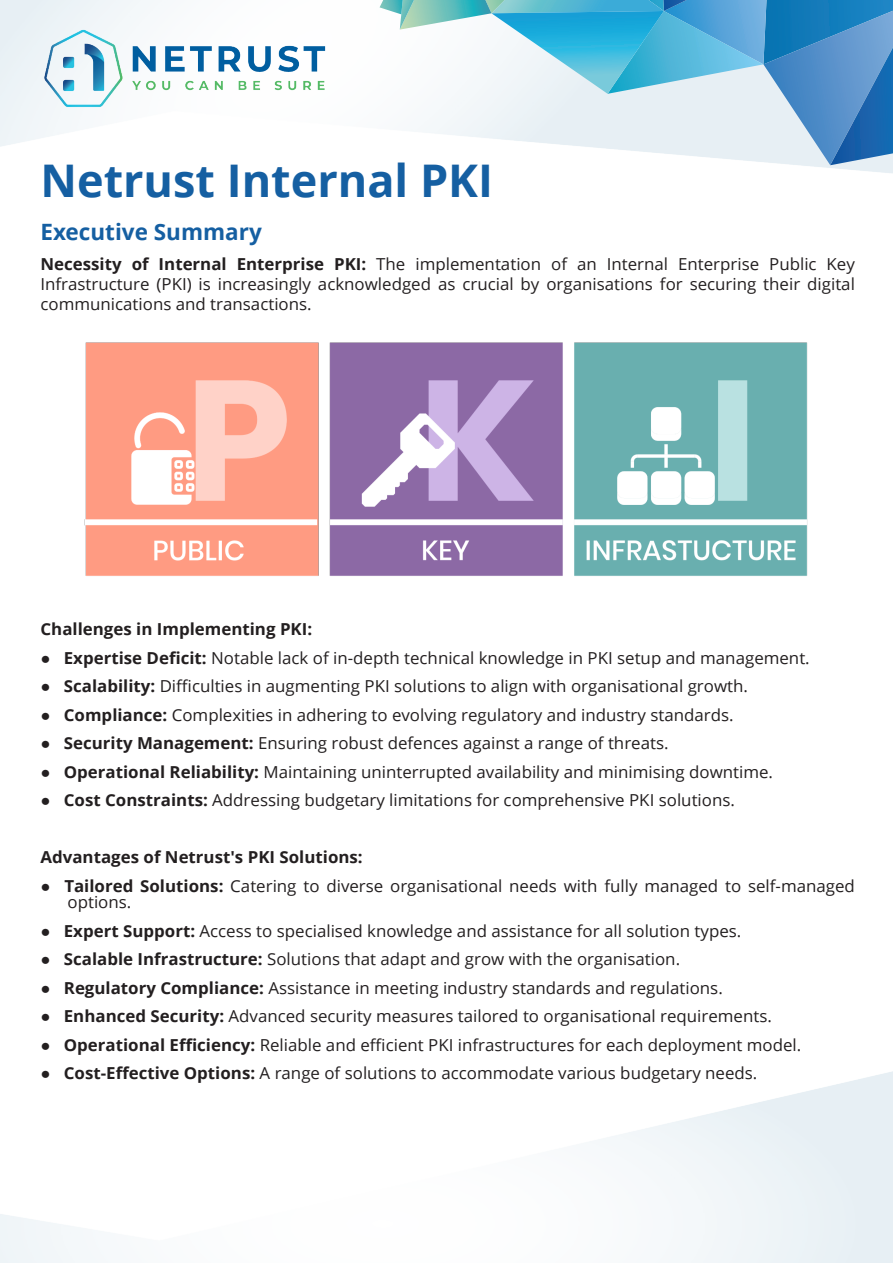
<style>
.page{position:relative;width:893px;height:1263px;background:#fff}
.page>*{position:absolute;margin:0;border:0;box-sizing:border-box;transform-origin:0 0}
.t1{font:700 45px "Open Sans";color:#155fa2}
.t2{font:700 22.5px "Open Sans";color:#155fa2}
.t3{font:16.5px/19.8px "Open Sans";color:#231f20;text-align:justify}
.t4{font:700 16.5px "Open Sans";color:#231f20}
.s1{font-weight:700}
.s2{font-family:"Arial";font-weight:700}
</style>
<div class="page">
<svg style="left:380px;top:0;width:513px;height:165px"></svg>
<img style="left:41px;top:26px;width:285px;height:85px">
<img style="left:84px;top:342px;width:724px;height:234px">
<h1 class="t1" style="left:40px;top:162px;width:454px">Netrust Internal PKI</h1>
<h2 class="t2" style="left:40px;top:223px;width:223px">Executive Summary</h2>
<p class="t3" style="left:40px;top:256px;width:816px"><span class="s1">Necessity of Internal Enterprise PKI:</span> The implementation of an Internal Enterprise Public Key Infrastructure (PKI) is increasingly acknowledged as crucial by organisations for securing their digital communications and transactions.</p>
<p class="t4" style="left:40px;top:622px;width:273px">Challenges in Implementing PKI:</p>
<p class="t3" style="left:40px;top:649px;width:771px"><span class="s2">●</span> <span class="s1">Expertise Deficit:</span> Notable lack of in-depth technical knowledge in PKI setup and management.</p>
<p class="t3" style="left:40px;top:678px;width:709px"><span class="s2">●</span> <span class="s1">Scalability:</span> Difficulties in augmenting PKI solutions to align with organisational growth.</p>
<p class="t3" style="left:40px;top:706px;width:695px"><span class="s2">●</span> <span class="s1">Compliance:</span> Complexities in adhering to evolving regulatory and industry standards.</p>
<p class="t3" style="left:40px;top:735px;width:630px"><span class="s2">●</span> <span class="s1">Security Management:</span> Ensuring robust defences against a range of threats.</p>
<p class="t3" style="left:40px;top:763px;width:734px"><span class="s2">●</span> <span class="s1">Operational Reliability:</span> Maintaining uninterrupted availability and minimising downtime.</p>
<p class="t3" style="left:40px;top:792px;width:696px"><span class="s2">●</span> <span class="s1">Cost Constraints:</span> Addressing budgetary limitations for comprehensive PKI solutions.</p>
<p class="t4" style="left:40px;top:850px;width:324px">Advantages of Netrust's PKI Solutions:</p>
<p class="t3" style="left:67px;top:879px;width:789px;line-height:16.5px;text-indent:-27px"><span class="s2">●</span> <span class="s1">Tailored Solutions:</span> Catering to diverse organisational needs with fully managed to self-managed options.</p>
<p class="t3" style="left:40px;top:922px;width:702px"><span class="s2">●</span> <span class="s1">Expert Support:</span> Access to specialised knowledge and assistance for all solution types.</p>
<p class="t3" style="left:40px;top:951px;width:641px"><span class="s2">●</span> <span class="s1">Scalable Infrastructure:</span> Solutions that adapt and grow with the organisation.</p>
<p class="t3" style="left:40px;top:979px;width:684px"><span class="s2">●</span> <span class="s1">Regulatory Compliance:</span> Assistance in meeting industry standards and regulations.</p>
<p class="t3" style="left:40px;top:1008px;width:733px"><span class="s2">●</span> <span class="s1">Enhanced Security:</span> Advanced security measures tailored to organisational requirements.</p>
<p class="t3" style="left:40px;top:1036px;width:762px"><span class="s2">●</span> <span class="s1">Operational Efficiency:</span> Reliable and efficient PKI infrastructures for each deployment model.</p>
<p class="t3" style="left:40px;top:1065px;width:718px"><span class="s2">●</span> <span class="s1">Cost-Effective Options:</span> A range of solutions to accommodate various budgetary needs.</p>
</div>
